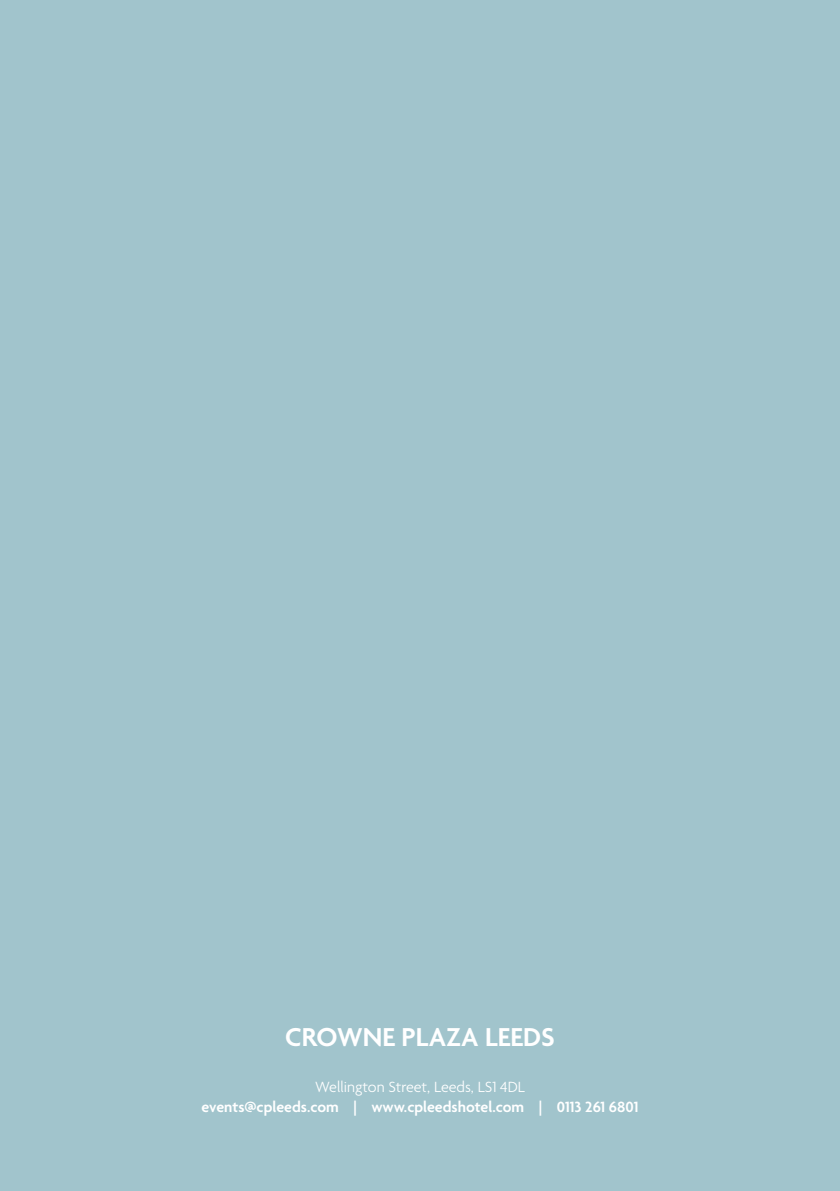
<style>
.page{position:relative;width:840px;height:1191px;background:#fff}
.page>*{position:absolute;margin:0;border:0;box-sizing:border-box;transform-origin:0 0}
.t1{font:600 28px "Agenda";color:#fff}
.t2{font:600 16px "Agenda";color:#fff}
.t3{font:300 16px "Agenda";color:#fff}
</style>
<div class="page">
<div style="left:0;top:0;width:839px;height:1191px;background:#a1c4cc"></div>
<h1 class="t1" style="left:285px;top:1021px;width:271px">CROWNE PLAZA LEEDS</h1>
<p class="t3" style="left:315px;top:1077px;width:211px">Wellington Street, Leeds, LS1 4DL</p>
<p class="t2" style="left:201px;top:1097px;width:438px">events@cpleeds.com | www.cpleedshotel.com | 0113 261 6801</p>
</div>
